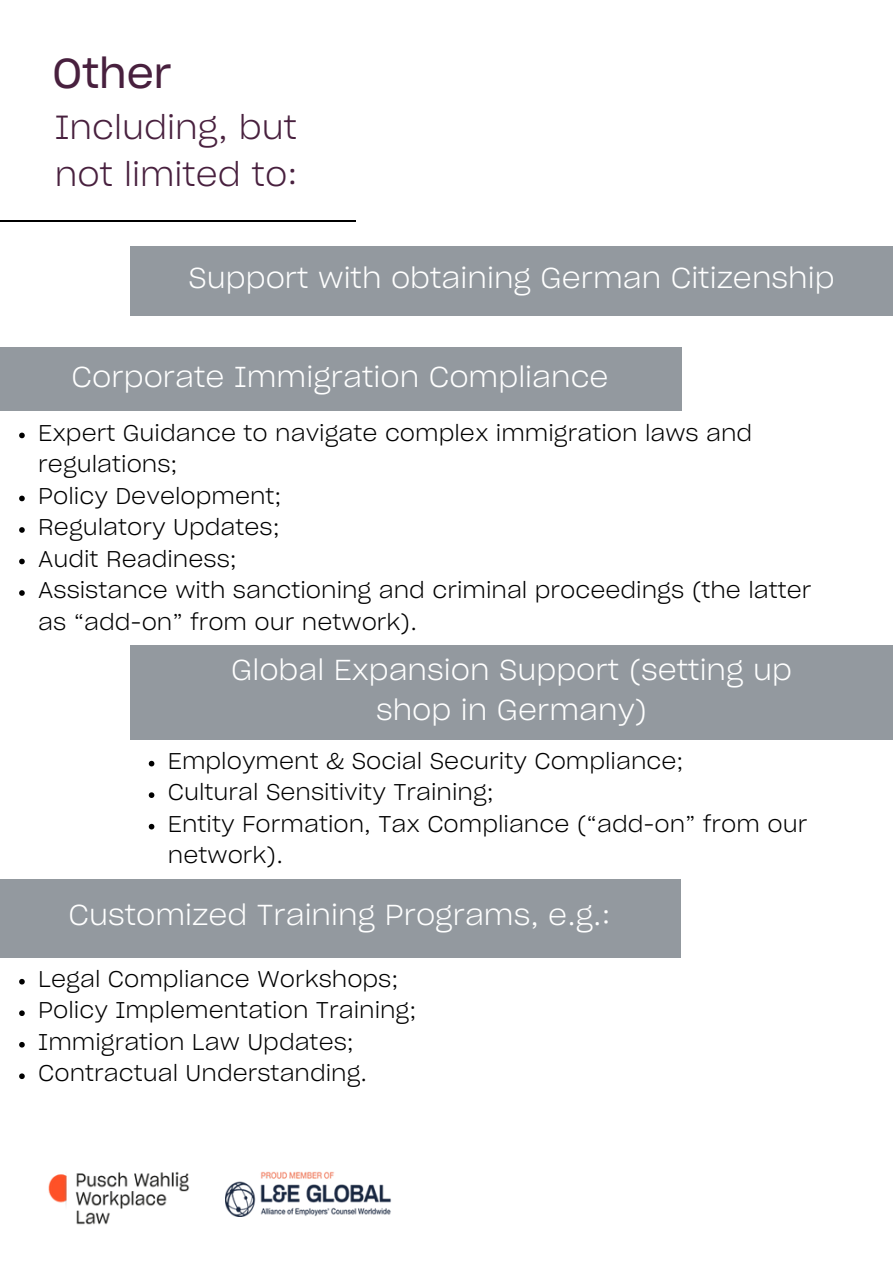
<style>
.page{position:relative;width:893px;height:1264px;background:#fff}
.page>*{position:absolute;margin:0;border:0;box-sizing:border-box;transform-origin:0 0}
.t1{font:41.25px "Sharp Grotesk Book 20";color:#48203e}
.t2{font:33px/46.2px "Sharp Grotesk Light 20";color:#48203e}
.t3{font:28.5px/39.3px "Sharp Grotesk Light 20";color:#fff;text-align:center}
.t4{font:22.5px/31.5px "Sharp Grotesk Light 20";color:#000}
</style>
<div class="page">
<div style="left:130px;top:246px;width:762px;height:70px;background:#93999f"></div>
<div style="left:0;top:347px;width:681px;height:64px;background:#93999f"></div>
<div style="left:130px;top:645px;width:762px;height:94px;background:#93999f"></div>
<div style="left:0;top:879px;width:680px;height:78px;background:#93999f"></div>
<svg style="left:19px;top:432px;width:6px;height:6px"></svg>
<svg style="left:19px;top:495px;width:6px;height:6px"></svg>
<svg style="left:19px;top:527px;width:6px;height:6px"></svg>
<svg style="left:19px;top:558px;width:6px;height:6px"></svg>
<svg style="left:19px;top:590px;width:6px;height:6px"></svg>
<img style="left:48px;top:1171px;width:142px;height:54px">
<img style="left:225px;top:1171px;width:166px;height:45px">
<svg style="left:0;top:220px;width:356px;height:2px"></svg>
<svg style="left:149px;top:760px;width:5px;height:6px"></svg>
<svg style="left:149px;top:792px;width:5px;height:6px"></svg>
<svg style="left:149px;top:823px;width:5px;height:6px"></svg>
<svg style="left:19px;top:978px;width:6px;height:6px"></svg>
<svg style="left:19px;top:1010px;width:6px;height:6px"></svg>
<svg style="left:19px;top:1042px;width:6px;height:5px"></svg>
<svg style="left:19px;top:1073px;width:6px;height:6px"></svg>
<p class="t1" style="left:53px;top:54px;width:120px">Other</p>
<p class="t2" style="left:55px;top:106px;width:244px">Including, but not limited to:</p>
<h1 class="t3" style="left:188px;top:260px;width:647px">Support with obtaining German Citizenship</h1>
<h2 class="t3" style="left:72px;top:359px;width:538px">Corporate Immigration Compliance</h2>
<h3 class="t4" style="left:38px;top:418px;width:715px">Expert Guidance to navigate complex immigration laws and regulations;</h3>
<p class="t4" style="left:38px;top:481px;width:245px">Policy Development;</p>
<p class="t4" style="left:38px;top:512px;width:243px">Regulatory Updates;</p>
<p class="t4" style="left:38px;top:544px;width:200px">Audit Readiness;</p>
<p class="t4" style="left:38px;top:575px;width:774px">Assistance with sanctioning and criminal proceedings (the latter as “add-on” from our network).</p>
<p class="t3" style="left:231px;top:652px;width:562px">Global Expansion Support (setting up shop in Germany)</p>
<p class="t4" style="left:168px;top:746px;width:517px">Employment &amp; Social Security Compliance;</p>
<p class="t4" style="left:168px;top:777px;width:327px">Cultural Sensitivity Training;</p>
<p class="t4" style="left:168px;top:809px;width:641px">Entity Formation, Tax Compliance (“add-on” from our network).</p>
<h3 class="t3" style="left:68px;top:897px;width:543px">Customized Training Programs, e.g.:</h3>
<h3 class="t4" style="left:38px;top:964px;width:361px">Legal Compliance Workshops;</h3>
<p class="t4" style="left:38px;top:995px;width:379px">Policy Implementation Training;</p>
<p class="t4" style="left:38px;top:1027px;width:317px">Immigration Law Updates;</p>
<p class="t4" style="left:38px;top:1058px;width:330px">Contractual Understanding.</p>
</div>
